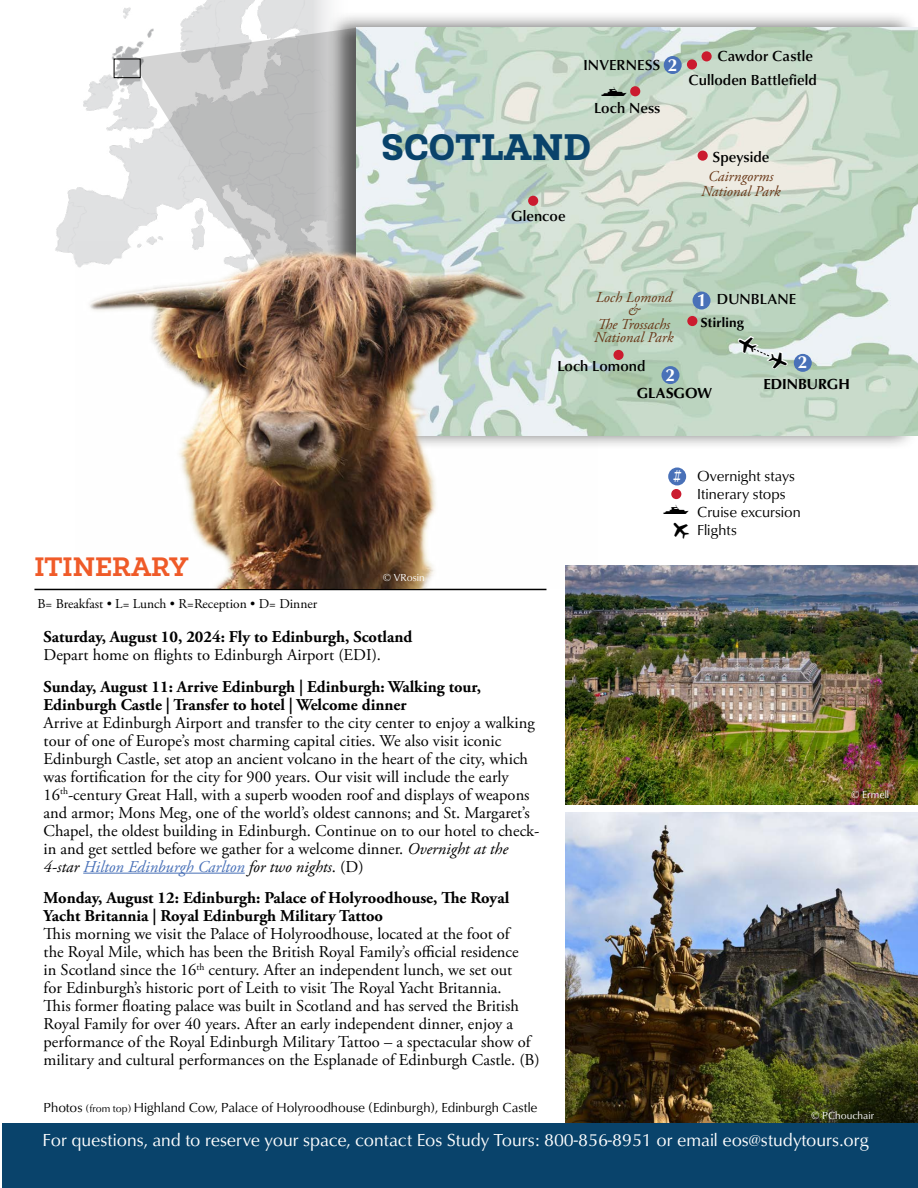
<style>
.page{position:relative;width:918px;height:1188px;background:#fff}
.page>*{position:absolute;margin:0;border:0;box-sizing:border-box;transform-origin:0 0}
.t1{font:800 37.5px "Newslab";letter-spacing:.005em;color:#09436b}
.t2{font:700 27px "Newslab";color:#f05b29}
.t3{font:18px "Classico URW";color:#fff}
.t4{font:700 18px "Classico URW";color:#fff}
.t5{font:16.5px/18px "Adobe Garamond Pro";color:#000}
.t6{font:700 16.5px/18px "Adobe Garamond Pro";color:#000}
.t7{font:500 15px "Classico URW";letter-spacing:.005em;color:#000}
.t8{font:italic 15px/13.5px "Adobe Garamond Pro";color:#683616;text-align:center}
.t9{font:15px/18px "Classico URW";color:#000}
.t10{font:700 15px "Classico URW";color:#000}
.t11{font:13.5px "Classico URW";color:#000}
.t12{font:13.5px "Adobe Garamond Pro";color:#000}
.t13{font:700 13.5px "Classico URW";letter-spacing:.02em;color:#000}
.t14{font:10.5px "Classico URW";color:#fff}
.s1{font-style:italic}
.s2{font-style:italic;color:#4971b8}
.s3{font-size:10.5px}
</style>
<div class="page">
<img style="left:566px;top:812px;width:352px;height:311px">
<img style="left:566px;top:565px;width:352px;height:239px">
<img style="left:55px;top:0;width:274px;height:264px">
<svg style="left:141px;top:27px;width:185px;height:214px;background:#cdcdce"></svg>
<div style="left:668px;top:468px;width:18px;height:17px;background:#4971b8;border-radius:50%"></div>
<div style="left:326px;top:11px;width:592px;height:439px;background:#000;opacity:.57"></div>
<img style="left:356px;top:27px;width:562px;height:409px">
<div style="left:671px;top:489px;width:10px;height:10px;background:#cb1b2f;border-radius:50%"></div>
<div style="left:630px;top:86px;width:10px;height:10px;background:#cb1b2f;border-radius:50%"></div>
<div style="left:702px;top:51px;width:10px;height:10px;background:#cb1b2f;border-radius:50%"></div>
<div style="left:698px;top:151px;width:10px;height:10px;background:#cb1b2f;border-radius:50%"></div>
<div style="left:687px;top:59px;width:10px;height:11px;background:#cb1b2f;border-radius:50%"></div>
<div style="left:528px;top:196px;width:10px;height:10px;background:#cb1b2f;border-radius:50%"></div>
<div style="left:114px;top:58px;width:27px;height:20px;border:1px solid #000"></div>
<div style="left:2px;top:1123px;width:916px;height:65px;background:#09436b"></div>
<div style="left:794px;top:354px;width:18px;height:18px;background:#4971b8;border-radius:50%"></div>
<div style="left:661px;top:366px;width:18px;height:18px;background:#4971b8;border-radius:50%"></div>
<div style="left:664px;top:56px;width:18px;height:18px;background:#4971b8;border-radius:50%"></div>
<hr style="left:34px;top:589px;width:512px;height:1px;background:#000">
<hr style="left:83px;top:873px;width:162px;height:1px;background:#4971b8">
<img style="left:76px;top:241px;width:521px;height:348px">
<div style="left:693px;top:292px;width:18px;height:17px;background:#4971b8;border-radius:50%"></div>
<div style="left:687px;top:316px;width:10px;height:10px;background:#cb1b2f;border-radius:50%"></div>
<div style="left:613px;top:350px;width:11px;height:10px;background:#cb1b2f;border-radius:50%"></div>
<svg style="left:737px;top:335px;width:51px;height:34px;background:#bfd3c1"></svg>
<svg style="left:602px;top:88px;width:25px;height:8px"></svg>
<p class="t7" style="left:584px;top:54px;width:78px">INVERNESS</p>
<p class="t4" style="left:668px;top:51px;width:11px">2</p>
<p class="t7" style="left:594px;top:96px;width:68px">Loch Ness</p>
<h1 class="t1" style="left:382px;top:124px;width:211px">SCOTLAND</h1>
<p class="t7" style="left:511px;top:205px;width:56px">Glencoe</p>
<p class="t7" style="left:717px;top:45px;width:97px">Cawdor Castle</p>
<p class="t7" style="left:688px;top:68px;width:130px">Culloden Battlefield</p>
<p class="t7" style="left:712px;top:146px;width:59px">Speyside</p>
<p class="t8" style="left:701px;top:170px;width:81px;line-height:15px">Cairngorms<br>National Park</p>
<p class="t8" style="left:594px;top:291px;width:81px">Loch Lomond &amp;<br>The Trossachs<br>National Park</p>
<p class="t7" style="left:717px;top:288px;width:81px">DUNBLANE</p>
<p class="t4" style="left:697px;top:287px;width:11px">1</p>
<p class="t13" style="left:701px;top:312px;width:45px">Stirling</p>
<p class="t7" style="left:557px;top:355px;width:90px">Loch Lomond</p>
<p class="t4" style="left:666px;top:361px;width:11px">2</p>
<p class="t10" style="left:637px;top:382px;width:77px">GLASGOW</p>
<p class="t4" style="left:798px;top:349px;width:11px">2</p>
<p class="t10" style="left:763px;top:373px;width:88px">EDINBURGH</p>
<h2 class="t2" style="left:34px;top:550px;width:156px">ITINERARY</h2>
<p class="t12" style="left:37px;top:596px;width:281px">B= Breakfast • L= Lunch • R=Reception • D= Dinner</p>
<p class="t6" style="left:44px;top:628px;width:370px">Saturday, August 10, 2024: Fly to Edinburgh, Scotland</p>
<p class="t5" style="left:44px;top:646px;width:339px">Depart home on flights to Edinburgh Airport (EDI).</p>
<p class="t6" style="left:44px;top:678px;width:439px">Sunday, August 11: Arrive Edinburgh | Edinburgh: Walking tour,<br>Edinburgh Castle | Transfer to hotel | Welcome dinner</p>
<p class="t5" style="left:44px;top:714px;width:497px">Arrive at Edinburgh Airport and transfer to the city center to enjoy a walking tour of one of Europe’s most charming capital cities. We also visit iconic Edinburgh Castle, set atop an ancient volcano in the heart of the city, which was fortification for the city for 900 years. Our visit will include the early 16<sup>th</sup>-century Great Hall, with a superb wooden roof and displays of weapons and armor; Mons Meg, one of the world’s oldest cannons; and St. Margaret’s Chapel, the oldest building in Edinburgh. Continue on to our hotel to check&shy;in and get settled before we gather for a welcome dinner. <span class="s1">Overnight at the 4-star</span> <span class="s2">Hilton Edinburgh Carlton</span> <span class="s1">for two nights</span>. (D)</p>
<p class="t6" style="left:44px;top:889px;width:467px">Monday, August 12: Edinburgh: Palace of Holyroodhouse, The Royal<br>Yacht Britannia | Royal Edinburgh Military Tattoo</p>
<p class="t5" style="left:44px;top:925px;width:498px">This morning we visit the Palace of Holyroodhouse, located at the foot of<br>the Royal Mile, which has been the British Royal Family’s official residence<br>in Scotland since the 16<sup>th</sup> century. After an independent lunch, we set out<br>for Edinburgh’s historic port of Leith to visit The Royal Yacht Britannia.<br>This former floating palace was built in Scotland and has served the British Royal Family for over 40 years. After an early independent dinner, enjoy a performance of the Royal Edinburgh Military Tattoo – a spectacular show of military and cultural performances on the Esplanade of Edinburgh Castle. (B)</p>
<p class="t14" style="left:383px;top:570px;width:43px">© VRosin</p>
<p class="t11" style="left:44px;top:1097px;width:495px">Photos <span class="s3">(from top)</span> Highland Cow, Palace of Holyroodhouse (Edinburgh), Edinburgh Castle</p>
<p class="t4" style="left:672px;top:463px;width:11px">#</p>
<p class="t9" style="left:697px;top:467px;width:105px">Overnight stays<br>Itinerary stops<br>Cruise excursion<br>Flights</p>
<p class="t14" style="left:851px;top:787px;width:40px">© Ermell</p>
<p class="t14" style="left:811px;top:1108px;width:65px">© PChouchair</p>
<p class="t3" style="left:42px;top:1126px;width:828px">For questions, and to reserve your space, contact Eos Study Tours: 800-856-8951 or email eos@studytours.org</p>
</div>
